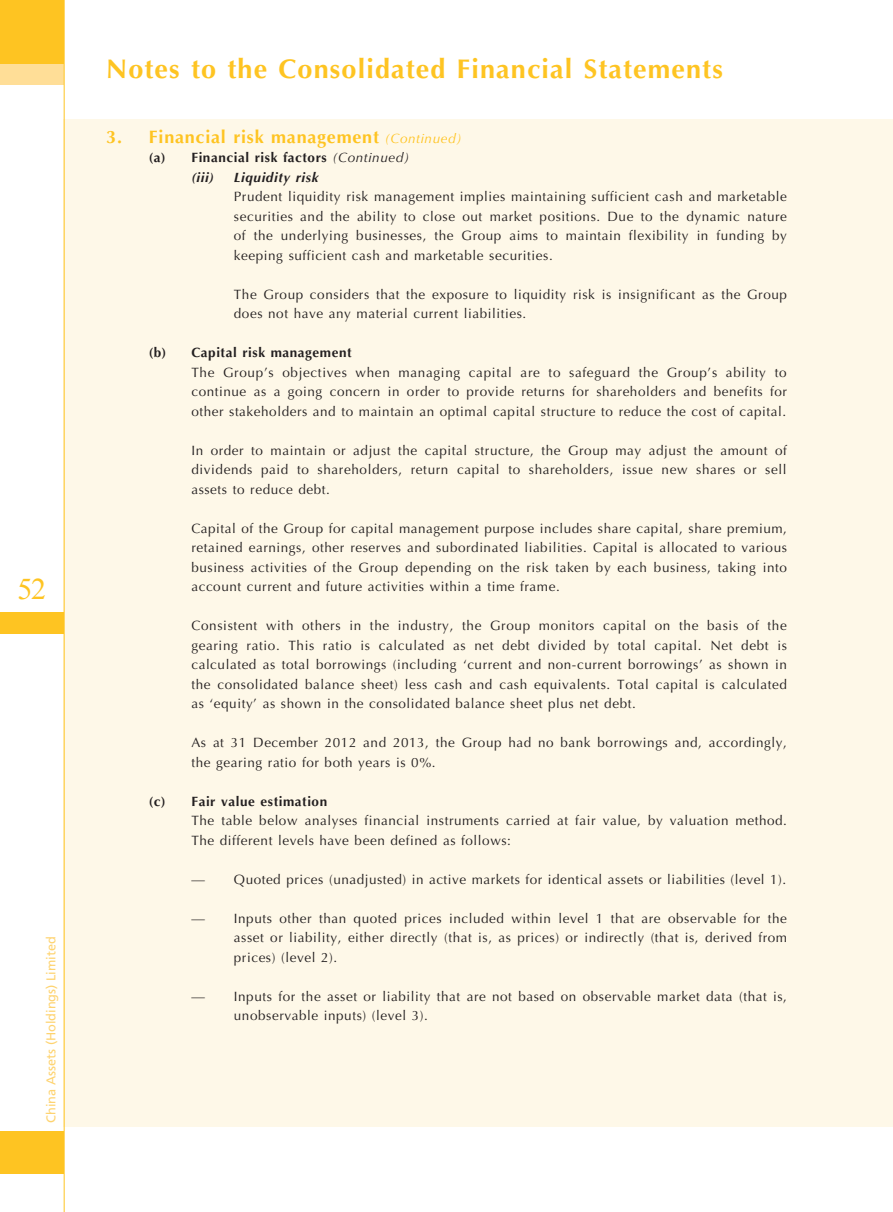
<style>
.page{position:relative;width:893px;height:1212px;background:#fff}
.page>*{position:absolute;margin:0;border:0;box-sizing:border-box;transform-origin:0 0}
.t1{font:30px "Times New Roman";color:#fec422}
.t2{font:700 27px "Optima";letter-spacing:.04em;color:#fec422}
.t3{font:700 18px "Optima";letter-spacing:.04em;color:#fec422}
.t4{font:13.5px/19.5px "Optima";letter-spacing:.04em;color:#231f20;text-align:justify}
.t5{font:700 13.5px/19.5px "Optima";letter-spacing:.04em;color:#231f20}
.t6{font:italic 700 13.5px "Optima";letter-spacing:.04em;color:#231f20}
.t7{font:12.75px "Frutiger";color:#fed36f}
.s1{font-weight:400;font-style:italic;font-size:13.5px}
.s2{font-weight:400;font-style:italic}
.s3{font-style:italic}
</style>
<div class="page">
<div style="left:64px;top:119px;width:829px;height:1008px;background:#fef8e8"></div>
<div style="left:0;top:612px;width:64px;height:22px;background:#fec422"></div>
<div style="left:0;top:1131px;width:64px;height:43px;background:#fec422"></div>
<div style="left:0;top:53px;width:64px;height:32px;background:#ffde97"></div>
<div style="left:0;top:0;width:64px;height:64px;background:#fec422"></div>
<hr style="left:64px;top:0;width:1px;height:1212px;background:#fec422">
<h1 class="t1" style="left:18px;top:569px;width:30px">52</h1>
<p class="t7" style="left:43px;top:1123px;width:188px;rotate:-90deg">China Assets (Holdings) Limited</p>
<h2 class="t2" style="left:106px;top:53px;width:618px">Notes to the Consolidated Financial Statements</h2>
<h3 class="t3" style="left:106px;top:126px;width:357px">3. Financial risk management <span class="s1">(Continued)</span></h3>
<p class="t5" style="left:191px;top:148px;width:219px;text-indent:-43px">(a) Financial risk factors <span class="s2">(Continued) </span><span class="s3">(iii)</span></p>
<p class="t6" style="left:234px;top:169px;width:86px">Liquidity risk</p>
<p class="t4" style="left:234px;top:187px;width:555px">Prudent liquidity risk management implies maintaining sufficient cash and marketable securities and the ability to close out market positions. Due to the dynamic nature of the underlying businesses, the Group aims to maintain flexibility in funding by keeping sufficient cash and marketable securities.</p>
<p class="t4" style="left:234px;top:285px;width:555px">The Group considers that the exposure to liquidity risk is insignificant as the Group does not have any material current liabilities.</p>
<p class="t5" style="left:149px;top:343px;width:204px">(b) Capital risk management</p>
<p class="t4" style="left:191px;top:363px;width:597px">The Group’s objectives when managing capital are to safeguard the Group’s ability to continue as a going concern in order to provide returns for shareholders and benefits for other stakeholders and to maintain an optimal capital structure to reduce the cost of capital.</p>
<p class="t4" style="left:191px;top:441px;width:597px">In order to maintain or adjust the capital structure, the Group may adjust the amount of dividends paid to shareholders, return capital to shareholders, issue new shares or sell assets to reduce debt.</p>
<p class="t4" style="left:191px;top:519px;width:597px">Capital of the Group for capital management purpose includes share capital, share premium, retained earnings, other reserves and subordinated liabilities. Capital is allocated to various business activities of the Group depending on the risk taken by each business, taking into account current and future activities within a time frame.</p>
<p class="t4" style="left:191px;top:616px;width:597px">Consistent with others in the industry, the Group monitors capital on the basis of the gearing ratio. This ratio is calculated as net debt divided by total capital. Net debt is calculated as total borrowings (including ‘current and non-current borrowings’ as shown in the consolidated balance sheet) less cash and cash equivalents. Total capital is calculated as ‘equity’ as shown in the consolidated balance sheet plus net debt.</p>
<p class="t4" style="left:191px;top:733px;width:597px">As at 31 December 2012 and 2013, the Group had no bank borrowings and, accordingly, the gearing ratio for both years is 0%.</p>
<p class="t5" style="left:149px;top:791px;width:180px">(c) Fair value estimation</p>
<p class="t4" style="left:191px;top:811px;width:597px">The table below analyses financial instruments carried at fair value, by valuation method.<br>The different levels have been defined as follows:</p>
<p class="t4" style="left:191px;top:869px;width:596px">— Quoted prices (unadjusted) in active markets for identical assets or liabilities (level 1).</p>
<p class="t4" style="left:234px;top:908px;width:555px;text-indent:-43px">— Inputs other than quoted prices included within level 1 that are observable for the asset or liability, either directly (that is, as prices) or indirectly (that is, derived from prices) (level 2).</p>
<p class="t4" style="left:234px;top:986px;width:555px;text-indent:-43px">— Inputs for the asset or liability that are not based on observable market data (that is, unobservable inputs) (level 3).</p>
</div>
